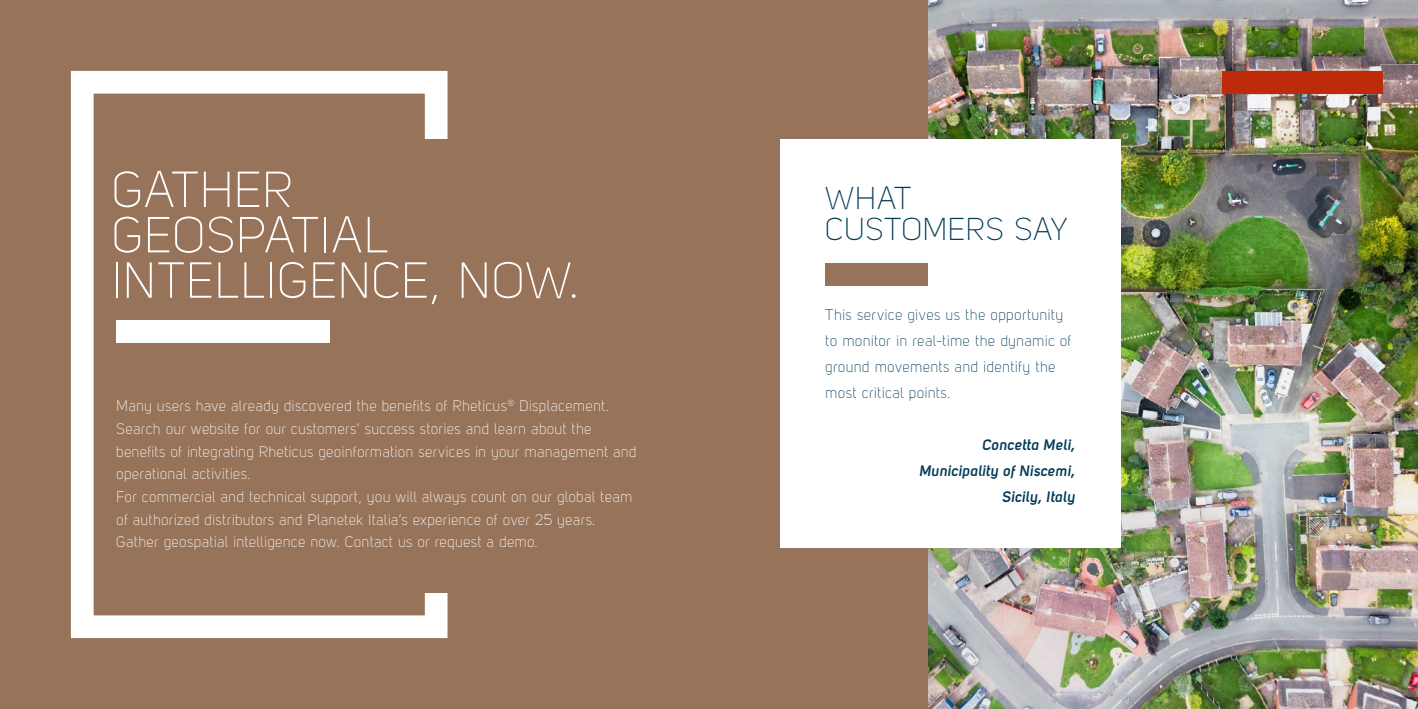
<style>
.page{position:relative;width:1418px;height:709px;background:#fff}
.page>*{position:absolute;margin:0;border:0;box-sizing:border-box;transform-origin:0 0}
.t1{font:50px/45.4px "Uni Sans Light";letter-spacing:-.005em;color:#fff}
.t2{font:31.25px/31.2px "Uni Sans Light";color:#003a57}
.t3{font:15px/22.6px "Uni Sans Light";letter-spacing:.015em;color:#fff}
.t4{font:15px/25.9px "Uni Sans Light";letter-spacing:.02em;color:#003a57}
.t5{font:15px/25.9px "Uni Sans Semi Bold Italic";letter-spacing:.02em;color:#003a57;text-align:right}
</style>
<div class="page">
<img style="left:927px;top:0;width:490px;height:709px">
<div style="left:0;top:0;width:927px;height:709px;background:#97735a"></div>
<div style="left:1222px;top:71px;width:160px;height:23px;background:#bd2b0b"></div>
<div style="left:71px;top:71px;width:376px;height:567px;border:23px solid #fff"></div>
<div style="left:379px;top:139px;width:91px;height:453px;background:#97735a"></div>
<div style="left:780px;top:139px;width:340px;height:408px;background:#fff"></div>
<div style="left:825px;top:263px;width:102px;height:23px;background:#97735a"></div>
<div style="left:116px;top:320px;width:213px;height:23px;background:#fff"></div>
<h1 class="t1" style="left:112px;top:167px;width:469px">GATHER<br>GEOSPATIAL<br>INTELLIGENCE, NOW.</h1>
<p class="t3" style="left:116px;top:395px;width:522px">Many users have already discovered the benefits of Rheticus<sup>®</sup> Displacement.<br>Search our website for our customers’ success stories and learn about the benefits of integrating Rheticus geoinformation services in your management and operational activities.<br>For commercial and technical support, you will always count on our global team of authorized distributors and Planetek Italia’s experience of over 25 years.<br>Gather geospatial intelligence now. Contact us or request a demo.</p>
<h2 class="t2" style="left:825px;top:183px;width:244px">WHAT<br>CUSTOMERS SAY</h2>
<p class="t4" style="left:825px;top:302px;width:248px">This service gives us the opportunity to monitor in real-time the dynamic of ground movements and identify the most critical points.</p>
<p class="t5" style="left:919px;top:431px;width:157px">Concetta Meli,<br>Municipality of Niscemi,<br>Sicily, Italy</p>
</div>
